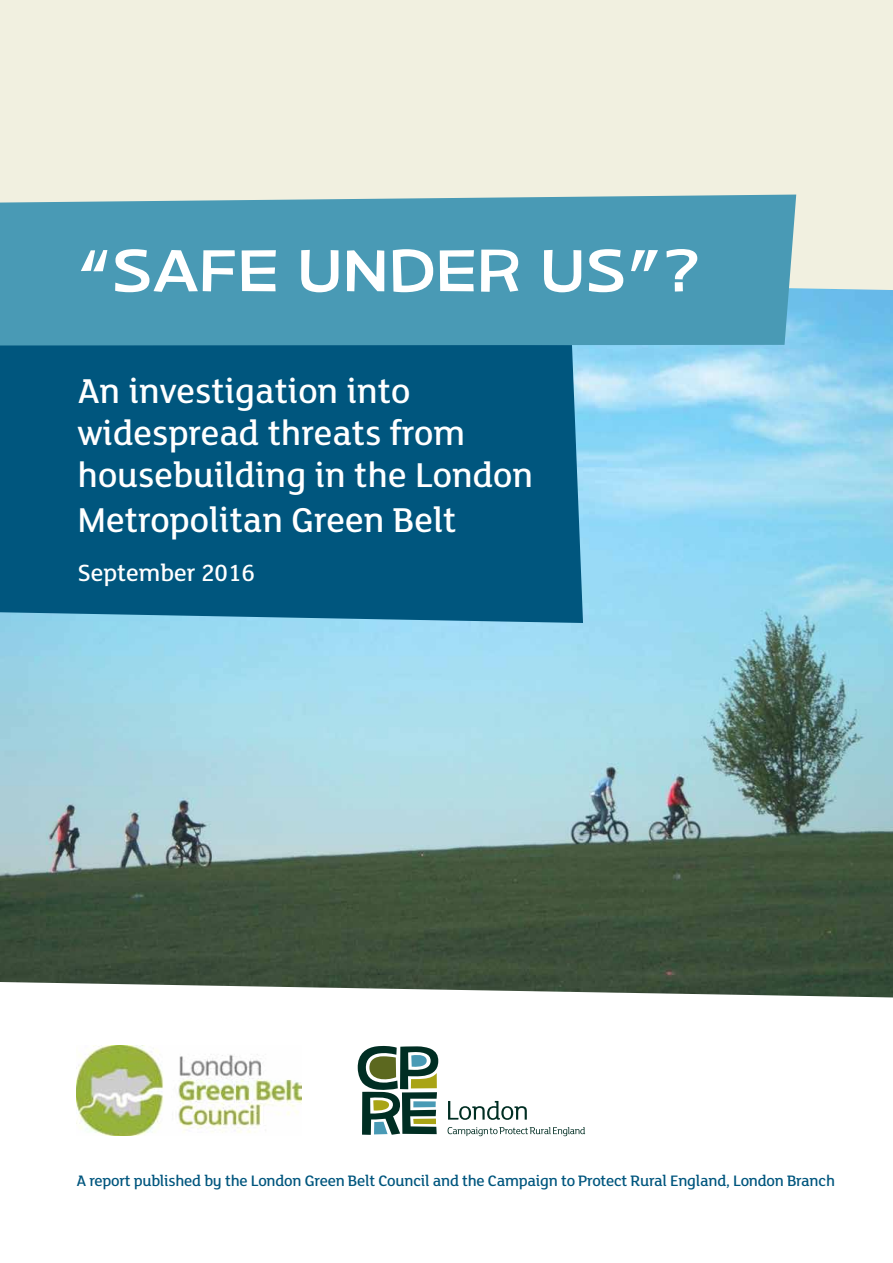
<style>
.page{position:relative;width:893px;height:1263px;background:#fff}
.page>*{position:absolute;margin:0;border:0;box-sizing:border-box;transform-origin:0 0}
.t1{font:57px "Rustic Open";color:#fff}
.t2{font:500 37.5px/43px "FS Lola";color:#fff}
.t3{font:500 25.5px "FS Lola";color:#fff}
.t4{font:500 16.5px "FS Lola";letter-spacing:-.015em;color:#00567e}
</style>
<div class="page">
<img style="left:0;top:290px;width:893px;height:692px">
<svg style="left:2px;top:982px;width:891px;height:155px"></svg>
<svg style="left:448px;top:1101px;width:79px;height:19px"></svg>
<svg style="left:357px;top:1045px;width:81px;height:90px"></svg>
<svg style="left:448px;top:1127px;width:137px;height:9px"></svg>
<div style="left:0;top:345px;width:583px;height:278px;background:#00567e"></div>
<img style="left:77px;top:1046px;width:225px;height:89px">
<div style="left:0;top:0;width:893px;height:290px;background:#f1f0e0"></div>
<div style="left:0;top:195px;width:796px;height:150px;background:#499ab5"></div>
<h1 class="t1" style="left:77px;top:244px;width:627px">“SAFE UNDER US”?</h1>
<h2 class="t2" style="left:77px;top:368px;width:457px">An investigation into widespread threats from housebuilding in the London<br>Metropolitan Green Belt</h2>
<h3 class="t3" style="left:77px;top:557px;width:179px">September 2016</h3>
<p class="t4" style="left:77px;top:1170px;width:760px">A report published by the London Green Belt Council and the Campaign to Protect Rural England, London Branch</p>
</div>
